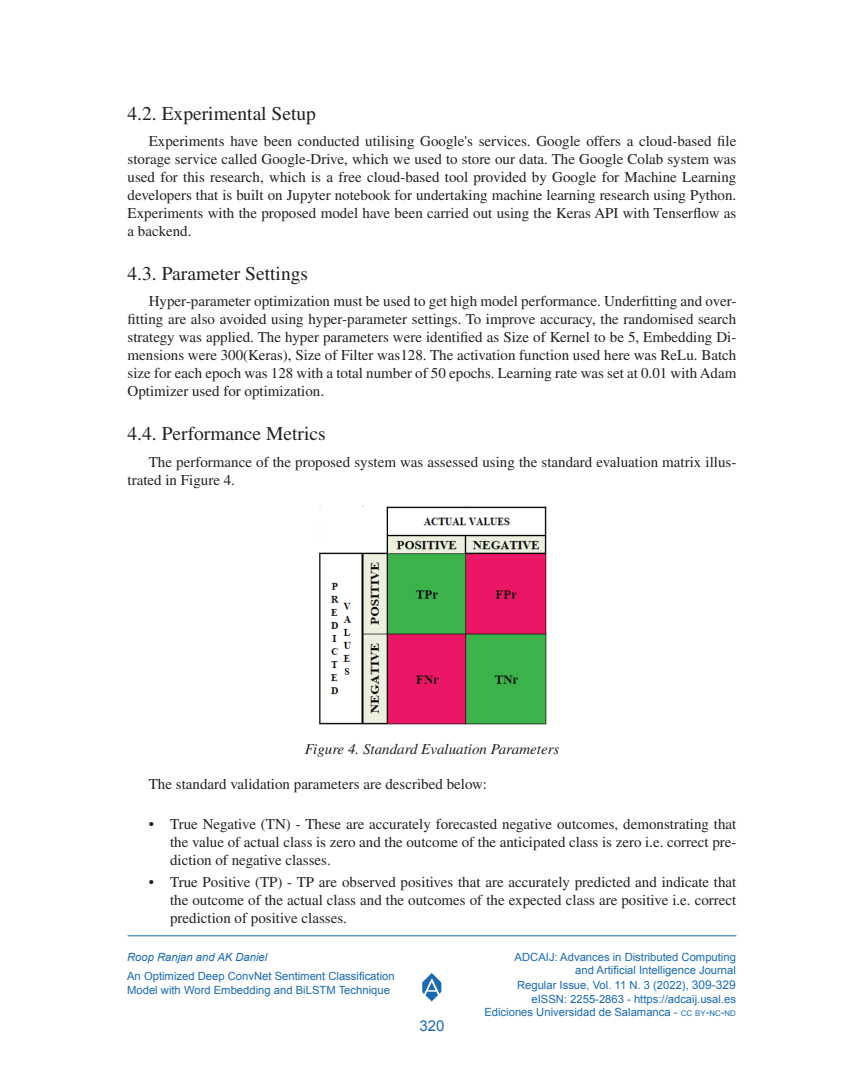
<style>
.page{position:relative;width:864px;height:1080px;background:#fff}
.page>*{position:absolute;margin:0;border:0;box-sizing:border-box;transform-origin:0 0}
.Subti_02{font:19.5px "Times LT Std";color:#231f20}
.Tex{font:15px/18px "Times LT Std";color:#231f20;text-align:justify}
.Foto_pie{font:italic 15px "Times LT Std";color:#231f20}
.t1{font:15px "Arial";color:#186ab2}
.t2{font:11.25px/14px "Arial";color:#186ab2}
.t3{font:italic 11.25px "Arial";color:#186ab2}
.s1{font-size:12px}
.s2{font-size:7.8px}
.s3{font-style:inherit}
</style>
<div class="page">
<img style="left:422px;top:973px;width:20px;height:29px">
<hr style="left:128px;top:935px;width:608px;height:1px;background:#186ab2">
<img style="left:319px;top:506px;width:227px;height:219px">
<p class="Subti_02" style="left:128px;top:102px;width:190px">4.2. Experimental Setup</p>
<p class="Tex" style="left:128px;top:132px;width:610px;text-indent:21px">Experiments have been conducted utilising Google's services. Google offers a cloud-based file storage service called Google-Drive, which we used to store our data. The Google Colab system was used for this research, which is a free cloud-based tool provided by Google for Machine Learning developers that is built on Jupyter notebook for undertaking machine learning research using Python.<br>Experiments with the proposed model have been carried out using the Keras API with Tenserflow as a backend.</p>
<p class="Subti_02" style="left:128px;top:262px;width:182px">4.3. Parameter Settings</p>
<p class="Tex" style="left:128px;top:292px;width:610px;text-indent:21px">Hyper-parameter optimization must be used to get high model performance. Underfitting and over&shy;fitting are also avoided using hyper-parameter settings. To improve accuracy, the randomised search strategy was applied. The hyper parameters were identified as Size of Kernel to be 5, Embedding Di&shy;mensions were 300(Keras), Size of Filter was128. The activation function used here was ReLu. Batch size for each epoch was 128 with a total number of 50 epochs. Learning rate was set at 0.01 with Adam Optimizer used for optimization.</p>
<p class="Subti_02" style="left:128px;top:423px;width:200px">4.4. Performance Metrics</p>
<p class="Tex" style="left:128px;top:453px;width:610px;text-indent:21px">The performance of the proposed system was assessed using the standard evaluation matrix illus&shy;trated in Figure 4.</p>
<p class="Foto_pie" style="left:305px;top:740px;width:256px">Figure 4. Standard Evaluation Parameters</p>
<p class="Tex" style="left:149px;top:774px;width:340px">The standard validation parameters are described below:</p>
<p class="Tex" style="left:170px;top:815px;width:568px;text-indent:-21px">• True Negative (TN) - These are accurately forecasted negative outcomes, demonstrating that the value of actual class is zero and the outcome of the anticipated class is zero i.e. correct pre&shy;diction of negative classes.</p>
<p class="Tex" style="left:170px;top:873px;width:568px;text-indent:-21px">• True Positive (TP) - TP are observed positives that are accurately predicted and indicate that the outcome of the actual class and the outcomes of the expected class are positive i.e. correct prediction of positive classes.</p>
<p class="t3" style="left:127px;top:949px;width:142px">Roop Ranjan and AK Daniel</p>
<p class="t2" style="left:127px;top:970px;width:269px;line-height:13.5px">An Optimized Deep ConvNet Sentiment Classification<br>Model with Word Embedding and BiLSTM Technique</p>
<p class="t1" style="left:419px;top:1016px;width:27px">320</p>
<p class="t2" style="left:484px;top:950px;width:253px;text-align:right">ADCAIJ: Advances in Distributed Computing<br>and Artificial Intelligence Journal<br>Regular Issue, Vol. 11 N. 3 (2022), <span class="s1">309-329 </span>eISSN: 2255-2863 - https://adcaij.usal.es Ediciones Universidad de Salamanca - <span class="s2">CC BY</span><span class="s3">-</span><span class="s2">NC</span><span class="s3">-</span><span class="s2">ND</span></p>
</div>
